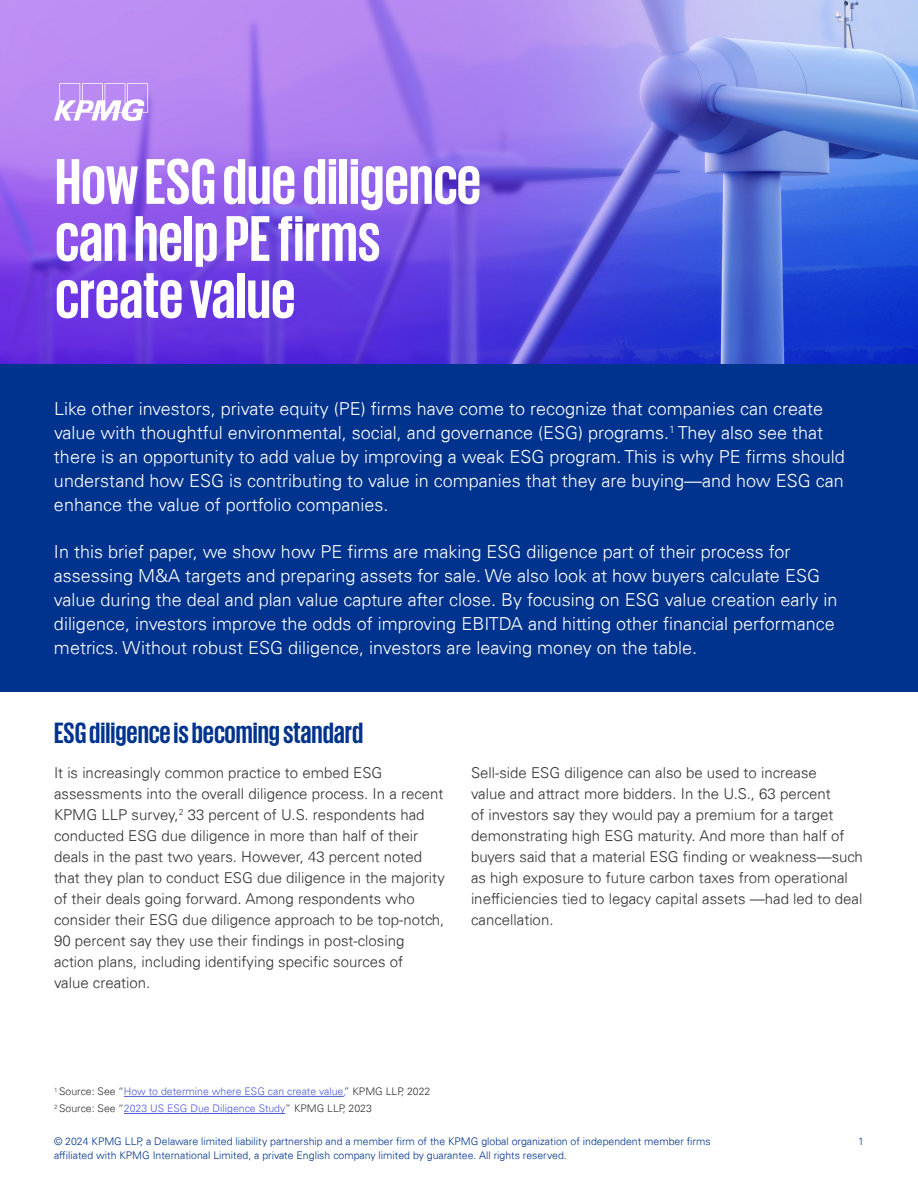
<style>
.page{position:relative;width:918px;height:1188px;background:#fff}
.page>*{position:absolute;margin:0;border:0;box-sizing:border-box;transform-origin:0 0}
.t1{font:700 66px/57px "KPMG";color:#fff}
.t2{font:700 30px "KPMG";color:#00338d}
.t3{font:300 18px/24px "Univers 45";color:#fff}
.t4{font:300 15px/21px "Univers 45";color:#333}
.t5{font:300 10.5px "Univers 45";color:#00338d}
.t6{font:300 10.5px/17.1px "Univers 45";color:#4f5cd6}
.s1{color:#333}
</style>
<div class="page">
<div style="left:0;top:364px;width:918px;height:327px;background:#00338d"></div>
<img style="left:0;top:0;width:918px;height:364px">
<svg style="left:54px;top:83px;width:94px;height:38px"></svg>
<hr style="left:124px;top:1096px;width:220px;height:1px;background:#4f5cd6">
<hr style="left:124px;top:1113px;width:161px;height:1px;background:#4f5cd6">
<h1 class="t1" style="left:55px;top:151px;width:428px">How ESG due diligence can help PE firms create value</h1>
<p class="t3" style="left:54px;top:397px;width:792px">Like other investors, private equity (PE) firms have come to recognize that companies can create value with thoughtful environmental, social, and governance (ESG) programs.<sup>1</sup> They also see that there is an opportunity to add value by improving a weak ESG program. This is why PE firms should understand how ESG is contributing to value in companies that they are buying—and how ESG can enhance the value of portfolio companies.</p>
<p class="t3" style="left:54px;top:539px;width:785px">In this brief paper, we show how PE firms are making ESG diligence part of their process for assessing M&amp;A targets and preparing assets for sale. We also look at how buyers calculate ESG value during the deal and plan value capture after close. By focusing on ESG value creation early in diligence, investors improve the odds of improving EBITDA and hitting other financial performance metrics. Without robust ESG diligence, investors are leaving money on the table.</p>
<h2 class="t2" style="left:54px;top:718px;width:311px">ESG diligence is becoming standard</h2>
<p class="t4" style="left:54px;top:762px;width:392px">It is increasingly common practice to embed ESG assessments into the overall diligence process. In a recent KPMG LLP survey,<sup>2</sup> 33 percent of U.S. respondents had conducted ESG due diligence in more than half of their deals in the past two years. However, 43 percent noted that they plan to conduct ESG due diligence in the majority of their deals going forward. Among respondents who consider their ESG due diligence approach to be top-notch, 90 percent say they use their findings in post-closing action plans, including identifying specific sources of<br>value creation.</p>
<p class="t4" style="left:471px;top:762px;width:393px">Sell-side ESG diligence can also be used to increase<br>value and attract more bidders. In the U.S., 63 percent<br>of investors say they would pay a premium for a target demonstrating high ESG maturity. And more than half of buyers said that a material ESG finding or weakness—such as high exposure to future carbon taxes from operational inefficiencies tied to legacy capital assets —had led to deal cancellation.</p>
<p class="t6" style="left:54px;top:1083px;width:378px"><sup>1</sup> <span class="s1">Source: See “</span>How to determine where ESG can create value,<span class="s1">” KPMG LLP, 2022<br></span><sup>2</sup> <span class="s1">Source: See “</span>2023 US ESG Due Diligence Study<span class="s1">” KPMG LLP, 2023</span></p>
<p class="t5" style="left:54px;top:1135px;width:658px">© 2024 KPMG LLP, a Delaware limited liability partnership and a member firm of the KPMG global organization of independent member firms</p>
<p class="t5" style="left:858px;top:1135px;width:7px">1</p>
<p class="t5" style="left:54px;top:1149px;width:514px">affiliated with KPMG International Limited, a private English company limited by guarantee. All rights reserved.</p>
</div>
